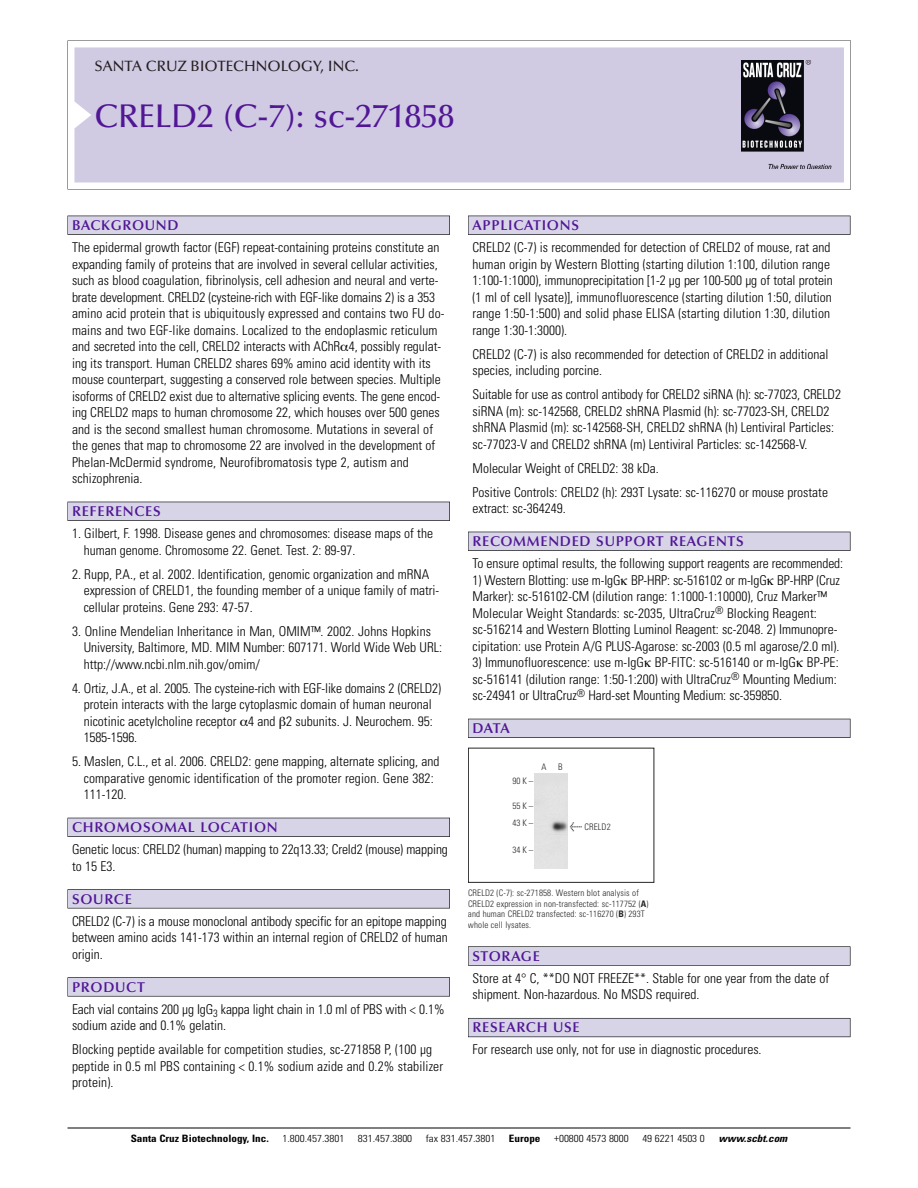
<style>
.page{position:relative;width:918px;height:1188px;background:#fff}
.page>*{position:absolute;margin:0;border:0;box-sizing:border-box;transform-origin:0 0}
.t1{font:500 33px "Optima";color:#511695}
.t2{font:500 15px "Optima";color:#231f20}
.t3{font:600 14.25px "Optima";letter-spacing:.05em;color:#511695}
.t4{font:300 condensed 13.5px/16.5px "Univers";color:#000}
.t5{font:300 condensed 10.2px "Univers";color:#000;scale:1.1 1}
.t6{font:700 condensed 10.2px "Univers";color:#000;scale:1.1 1}
.t7{font:italic 700 condensed 10.2px "Univers";color:#000;scale:1.1 1}
.t8{font:300 condensed 9px/10.5px "Univers";letter-spacing:.015em;color:#272627}
.s1{font-family:"Meta Plus";font-weight:400;font-stretch:normal;font-size:10.5px}
.s2{font-weight:700}
</style>
<div class="page">
<svg style="left:74px;top:41px;width:777px;height:148px"></svg>
<div style="left:74px;top:47px;width:770px;height:135px;background:#d1cae3"></div>
<img style="left:741px;top:60px;width:90px;height:108px">
<div style="left:68px;top:216px;width:382px;height:19px;background:#535256"></div>
<div style="left:68px;top:216px;width:381px;height:18px;background:#d7d4e8"></div>
<div style="left:68px;top:502px;width:382px;height:19px;background:#525156"></div>
<div style="left:68px;top:502px;width:381px;height:18px;background:#d7d4e8"></div>
<div style="left:68px;top:818px;width:382px;height:19px;background:#515057"></div>
<div style="left:68px;top:818px;width:381px;height:18px;background:#d7d4e8"></div>
<div style="left:68px;top:889px;width:382px;height:19px;background:#575659"></div>
<div style="left:68px;top:890px;width:381px;height:18px;background:#d7d4e8"></div>
<svg style="left:68px;top:977px;width:382px;height:20px"></svg>
<div style="left:68px;top:978px;width:381px;height:18px;background:#d7d4e8"></div>
<div style="left:468px;top:216px;width:382px;height:19px;background:#535256"></div>
<div style="left:468px;top:216px;width:382px;height:18px;background:#d7d4e8"></div>
<div style="left:468px;top:532px;width:382px;height:19px;background:#525156"></div>
<div style="left:468px;top:532px;width:382px;height:18px;background:#d7d4e8"></div>
<div style="left:468px;top:719px;width:382px;height:19px;background:#515057"></div>
<div style="left:468px;top:719px;width:382px;height:18px;background:#d7d4e8"></div>
<div style="left:468px;top:946px;width:382px;height:20px;background:#666"></div>
<div style="left:468px;top:947px;width:382px;height:18px;background:#d7d4e8"></div>
<div style="left:468px;top:1018px;width:382px;height:19px;background:#5e5d65"></div>
<div style="left:468px;top:1019px;width:382px;height:18px;background:#d7d4e8"></div>
<hr style="left:68px;top:1128px;width:782px;height:1px;background:#000">
<div style="left:468px;top:748px;width:186px;height:135px;border:1px solid #272627"></div>
<div style="left:534px;top:773px;width:34px;height:95px;background:#e1e1e1"></div>
<p class="t2" style="left:94px;top:60px;width:266px">SANTA CRUZ BIOTECHNOLOGY, INC.</p>
<p class="t1" style="left:94px;top:102px;width:361px">CRELD2 (C-7): sc-271858</p>
<p class="t3" style="left:72px;top:219px;width:108px">BACKGROUND</p>
<p class="t4" style="left:72px;top:240px;width:374px">The epidermal growth factor (EGF) repeat-containing proteins constitute an expanding family of proteins that are involved in several cellular activities, such as blood coagulation, fibrinolysis, cell adhesion and neural and verte&shy;brate development. CRELD2 (cysteine-rich with EGF-like domains 2) is a 353 amino acid protein that is ubiquitously expressed and contains two FU do&shy;mains and two EGF-like domains. Localized to the endoplasmic reticulum and secreted into the cell, CRELD2 interacts with AChR 4, possibly regulat&shy;ing its transport. Human CRELD2 shares 69% amino acid identity with its mouse counterpart, suggesting a conserved role between species. Multiple isoforms of CRELD2 exist due to alternative splicing events. The gene encod&shy;ing CRELD2 maps to human chromosome 22, which houses over 500 genes and is the second smallest human chromosome. Mutations in several of the genes that map to chromosome 22 are involved in the development of Phelan-McDermid syndrome, Neurofibromatosis type 2, autism and schizophrenia.</p>
<p class="t3" style="left:72px;top:505px;width:90px">REFERENCES</p>
<p class="t4" style="left:84px;top:526px;width:351px;text-indent:-12px">1. Gilbert, F. 1998. Disease genes and chromosomes: disease maps of the human genome. Chromosome 22. Genet. Test. 2: 89-97.</p>
<p class="t4" style="left:84px;top:567px;width:357px;text-indent:-12px">2. Rupp, P.A., et al. 2002. Identification, genomic organization and mRNA expression of CRELD1, the founding member of a unique family of matri&shy;cellular proteins. Gene 293: 47-57.</p>
<p class="t4" style="left:84px;top:624px;width:360px;text-indent:-12px">3. Online Mendelian Inheritance in Man, OMIM™. 2002. Johns Hopkins<br>University, Baltimore, MD. MIM Number: 607171. World Wide Web URL: http://www.ncbi.nlm.nih.gov/omim/</p>
<p class="t4" style="left:84px;top:681px;width:359px;text-indent:-12px">4. Ortiz, J.A., et al. 2005. The cysteine-rich with EGF-like domains 2 (CRELD2) protein interacts with the large cytoplasmic domain of human neuronal nicotinic acetylcholine receptor 4 and 2 subunits. J. Neurochem. 95:<br>1585-1596.</p>
<p class="t4" style="left:84px;top:754px;width:357px;text-indent:-12px">5. Maslen, C.L., et al. 2006. CRELD2: gene mapping, alternate splicing, and comparative genomic identification of the promoter region. Gene 382:<br>111-120.</p>
<p class="t3" style="left:72px;top:821px;width:207px">CHROMOSOMAL LOCATION</p>
<p class="t4" style="left:72px;top:843px;width:377px">Genetic locus: CRELD2 (human) mapping to 22q13.33; Creld2 (mouse) mapping to 15 E3.</p>
<p class="t3" style="left:72px;top:893px;width:61px">SOURCE</p>
<p class="t4" style="left:72px;top:914px;width:377px;text-align:justify">CRELD2 (C-7) is a mouse monoclonal antibody specific for an epitope mapping between amino acids 141-173 within an internal region of CRELD2 of human origin.</p>
<p class="t3" style="left:72px;top:981px;width:74px">PRODUCT</p>
<p class="t4" style="left:72px;top:1002px;width:374px">Each vial contains 200 µg IgG<sub>3</sub> kappa light chain in 1.0 ml of PBS with &lt; 0.1% sodium azide and 0.1% gelatin.</p>
<p class="t4" style="left:72px;top:1043px;width:373px">Blocking peptide available for competition studies, sc-271858 P, (100 µg peptide in 0.5 ml PBS containing &lt; 0.1% sodium azide and 0.2% stabilizer protein).</p>
<p class="t3" style="left:473px;top:219px;width:108px">APPLICATIONS</p>
<p class="t4" style="left:473px;top:240px;width:362px">CRELD2 (C-7) is recommended for detection of CRELD2 of mouse, rat and human origin by Western Blotting (starting dilution 1:100, dilution range 1:100-1:1000), immunoprecipitation [1-2 µg per 100-500 µg of total protein (1 ml of cell lysate)], immunofluorescence (starting dilution 1:50, dilution range 1:50-1:500) and solid phase ELISA (starting dilution 1:30, dilution range 1:30-1:3000).</p>
<p class="t4" style="left:473px;top:347px;width:358px">CRELD2 (C-7) is also recommended for detection of CRELD2 in additional species, including porcine.</p>
<p class="t4" style="left:473px;top:387px;width:370px">Suitable for use as control antibody for CRELD2 siRNA (h): sc-77023, CRELD2 siRNA (m): sc-142568, CRELD2 shRNA Plasmid (h): sc-77023-SH, CRELD2 shRNA Plasmid (m): sc-142568-SH, CRELD2 shRNA (h) Lentiviral Particles: sc-77023-V and CRELD2 shRNA (m) Lentiviral Particles: sc-142568-V.</p>
<p class="t4" style="left:473px;top:461px;width:188px">Molecular Weight of CRELD2: 38 kDa.</p>
<p class="t4" style="left:473px;top:485px;width:357px">Positive Controls: CRELD2 (h): 293T Lysate: sc-116270 or mouse prostate extract: sc-364249.</p>
<p class="t3" style="left:473px;top:535px;width:273px">RECOMMENDED SUPPORT REAGENTS</p>
<p class="t4" style="left:473px;top:556px;width:372px">To ensure optimal results, the following support reagents are recommended:</p>
<p class="t4" style="left:473px;top:573px;width:369px">1) Western Blotting: use m-IgG BP-HRP: sc-516102 or m-IgG BP-HRP (Cruz Marker): sc-516102-CM (dilution range: 1:1000-1:10000), Cruz Marker™ Molecular Weight Standards: sc-2035, UltraCruz<sup>®</sup> Blocking Reagent: sc-516214 and Western Blotting Luminol Reagent: sc-2048. 2) Immunopre&shy;cipitation: use Protein A/G PLUS-Agarose: sc-2003 (0.5 ml agarose/2.0 ml).</p>
<p class="t4" style="left:473px;top:655px;width:368px">3) Immunofluorescence: use m-IgG BP-FITC: sc-516140 or m-IgG BP-PE: sc-516141 (dilution range: 1:50-1:200) with UltraCruz<sup>®</sup> Mounting Medium: sc-24941 or UltraCruz<sup>®</sup> Hard-set Mounting Medium: sc-359850.</p>
<p class="t3" style="left:473px;top:722px;width:39px">DATA</p>
<p class="t8" style="left:512px;top:777px;width:22px">90K–</p>
<p class="t8" style="left:512px;top:798px;width:22px;line-height:17.1px">55K–<br>43K–</p>
<p class="t8" style="left:512px;top:845px;width:22px">34K–</p>
<p class="t8" style="left:542px;top:762px;width:7px">A</p>
<p class="t8" style="left:558px;top:762px;width:6px">B</p>
<p class="t8" style="left:570px;top:822px;width:42px"><span class="s1">&lt;</span> CRELD2</p>
<p class="t8" style="left:468px;top:889px;width:182px">CRELD2 (C-7): sc-271858. Western blot analysis of CRELD2 expression in non-transfected: sc-117752 (<span class="s2">A</span>) and human CRELD2 transfected: sc-116270 (<span class="s2">B</span>) 293T whole cell lysates.</p>
<p class="t3" style="left:473px;top:950px;width:69px">STORAGE</p>
<p class="t4" style="left:473px;top:971px;width:358px">Store at 4° C, **DO NOT FREEZE**. Stable for one year from the date of shipment. Non-hazardous. No MSDS required.</p>
<p class="t3" style="left:473px;top:1022px;width:109px">RESEARCH USE</p>
<p class="t4" style="left:473px;top:1043px;width:291px">For research use only, not for use in diagnostic procedures.</p>
<p class="t6" style="left:131px;top:1135px;width:127px">Santa Cruz Biotechnology, Inc.</p>
<p class="t5" style="left:282px;top:1135px;width:58px">1.800.457.3801</p>
<p class="t5" style="left:358px;top:1135px;width:51px">831.457.3800</p>
<p class="t5" style="left:426px;top:1135px;width:65px">fax 831.457.3801</p>
<p class="t6" style="left:509px;top:1135px;width:30px">Europe</p>
<p class="t5" style="left:554px;top:1135px;width:69px">+00800 4573 8000</p>
<p class="t5" style="left:642px;top:1135px;width:58px">49 6221 4503 0</p>
<p class="t7" style="left:719px;top:1135px;width:66px">www.scbt.com</p>
</div>
